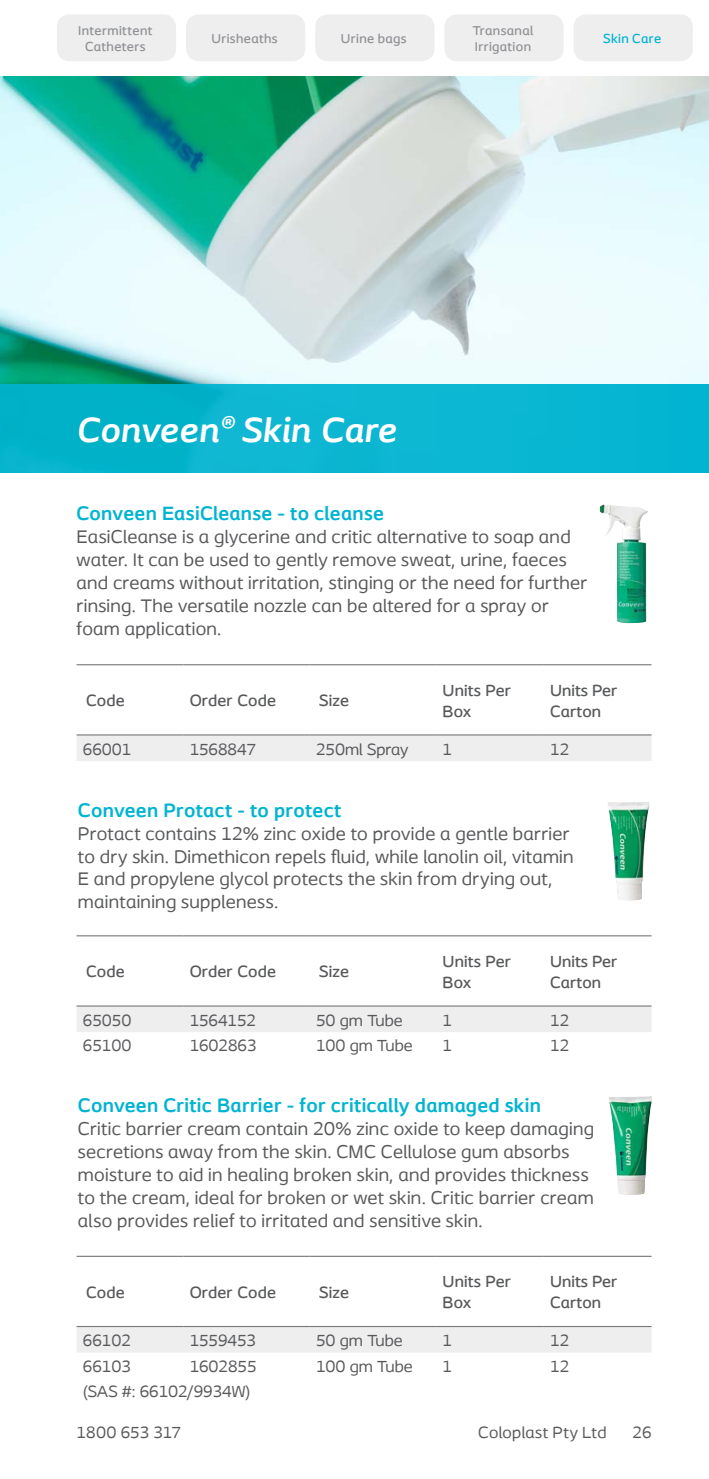
<style>
.page{position:relative;width:709px;height:1479px;background:#fff}
.page>*{position:absolute;margin:0;border:0;box-sizing:border-box;transform-origin:0 0}
.t1{font:italic 700 36px "Coloplast";letter-spacing:.01em;color:#fff}
.t2{font:700 20.25px "Coloplast";letter-spacing:.015em;color:#00b4d1}
.t3{font:19.12px/22.9px "Coloplast";letter-spacing:.015em;color:#58595b}
.t4{font:16.88px "Coloplast";color:#58595b}
.t5{font:500 16.88px/21.4px "Coloplast";letter-spacing:.01em;color:#58595b}
.t6{font:16.88px "Coloplast";letter-spacing:.02em;color:#58595b}
.t7{font:500 13.5px/16.2px "Coloplast";letter-spacing:.03em;color:#8f9194}
.t8{font:500 13.5px "Coloplast";letter-spacing:.03em;color:#00b4d1}
.s1{font-size:27px}
</style>
<div class="page">
<div style="left:186px;top:14px;width:119px;height:47px;background:#eeeeef;border-radius:13px"></div>
<div style="left:315px;top:14px;width:119px;height:47px;background:#eeeeef;border-radius:13px"></div>
<div style="left:444px;top:14px;width:119px;height:47px;background:#eeeeef;border-radius:13px"></div>
<div style="left:573px;top:14px;width:120px;height:47px;background:#eeeeef;border-radius:13px"></div>
<div style="left:57px;top:14px;width:119px;height:47px;background:#eeeeef;border-radius:13px"></div>
<img style="left:0;top:77px;width:709px;height:307px">
<div style="left:0;top:384px;width:709px;height:88px;background:#09b6d2"></div>
<div style="left:77px;top:735px;width:574px;height:26px;background:#eeeeef"></div>
<hr style="left:436px;top:664px;width:108px;height:1px;background:#77787b">
<hr style="left:544px;top:664px;width:107px;height:1px;background:#77787b">
<hr style="left:436px;top:734px;width:108px;height:1px;background:#77787b">
<hr style="left:544px;top:734px;width:107px;height:1px;background:#77787b">
<hr style="left:77px;top:664px;width:106px;height:1px;background:#77787b">
<hr style="left:183px;top:664px;width:127px;height:1px;background:#77787b">
<hr style="left:310px;top:664px;width:126px;height:1px;background:#77787b">
<hr style="left:77px;top:734px;width:106px;height:1px;background:#77787b">
<hr style="left:183px;top:734px;width:127px;height:1px;background:#77787b">
<hr style="left:310px;top:734px;width:126px;height:1px;background:#77787b">
<div style="left:77px;top:1006px;width:574px;height:26px;background:#eeeeef"></div>
<hr style="left:436px;top:935px;width:108px;height:1px;background:#77787b">
<hr style="left:544px;top:935px;width:107px;height:1px;background:#77787b">
<hr style="left:436px;top:1005px;width:108px;height:1px;background:#77787b">
<hr style="left:544px;top:1005px;width:107px;height:1px;background:#77787b">
<hr style="left:77px;top:935px;width:106px;height:1px;background:#77787b">
<hr style="left:183px;top:935px;width:127px;height:1px;background:#77787b">
<hr style="left:310px;top:935px;width:126px;height:1px;background:#77787b">
<hr style="left:77px;top:1005px;width:106px;height:1px;background:#77787b">
<hr style="left:183px;top:1005px;width:127px;height:1px;background:#77787b">
<hr style="left:310px;top:1005px;width:126px;height:1px;background:#77787b">
<svg style="left:77px;top:1326px;width:574px;height:26px;background:#e8e9ea"></svg>
<hr style="left:436px;top:1255px;width:108px;height:1px;background:#77787b">
<hr style="left:544px;top:1255px;width:107px;height:1px;background:#77787b">
<hr style="left:436px;top:1325px;width:108px;height:1px;background:#77787b">
<hr style="left:544px;top:1325px;width:107px;height:1px;background:#77787b">
<hr style="left:77px;top:1255px;width:106px;height:1px;background:#77787b">
<hr style="left:183px;top:1255px;width:127px;height:1px;background:#77787b">
<hr style="left:310px;top:1255px;width:126px;height:1px;background:#77787b">
<hr style="left:77px;top:1325px;width:106px;height:1px;background:#77787b">
<hr style="left:183px;top:1325px;width:127px;height:1px;background:#77787b">
<hr style="left:310px;top:1325px;width:126px;height:1px;background:#77787b">
<img style="left:599px;top:504px;width:47px;height:119px">
<img style="left:608px;top:802px;width:40px;height:98px">
<img style="left:609px;top:1096px;width:42px;height:83px">
<p class="t7" style="left:78px;top:22px;width:76px;text-align:center">Intermittent<br>Catheters</p>
<p class="t7" style="left:211px;top:30px;width:68px">Urisheaths</p>
<p class="t7" style="left:341px;top:30px;width:67px">Urine bags</p>
<p class="t7" style="left:473px;top:22px;width:62px">Transanal<br>Irrigation</p>
<p class="t8" style="left:603px;top:30px;width:60px">Skin Care</p>
<h1 class="t1" style="left:77px;top:408px;width:321px">Conveen<span class="s1">®</span> Skin Care</h1>
<p class="t2" style="left:77px;top:501px;width:309px">Conveen EasiCleanse - to cleanse</p>
<p class="t3" style="left:77px;top:524px;width:512px">EasiCleanse is a glycerine and critic alternative to soap and water. It can be used to gently remove sweat, urine, faeces and creams without irritation, stinging or the need for further rinsing. The versatile nozzle can be altered for a spray or foam application.</p>
<p class="t5" style="left:86px;top:689px;width:40px">Code</p>
<p class="t5" style="left:190px;top:689px;width:88px">Order Code</p>
<p class="t5" style="left:319px;top:689px;width:31px">Size</p>
<p class="t5" style="left:442px;top:679px;width:70px">Units Per<br>Box</p>
<p class="t5" style="left:550px;top:679px;width:69px">Units Per<br>Carton</p>
<p class="t4" style="left:83px;top:739px;width:50px">66001</p>
<p class="t4" style="left:190px;top:739px;width:68px">1568847</p>
<p class="t4" style="left:316px;top:739px;width:94px">250ml Spray</p>
<p class="t4" style="left:442px;top:739px;width:11px">1</p>
<p class="t4" style="left:550px;top:739px;width:20px">12</p>
<p class="t2" style="left:78px;top:797px;width:265px">Conveen Protact - to protect</p>
<p class="t3" style="left:78px;top:821px;width:497px">Protact contains 12% zinc oxide to provide a gentle barrier to dry skin. Dimethicon repels fluid, while lanolin oil, vitamin E and propylene glycol protects the skin from drying out, maintaining suppleness.</p>
<p class="t5" style="left:86px;top:960px;width:40px">Code</p>
<p class="t5" style="left:190px;top:960px;width:88px">Order Code</p>
<p class="t5" style="left:319px;top:960px;width:31px">Size</p>
<p class="t5" style="left:442px;top:950px;width:70px">Units Per<br>Box</p>
<p class="t5" style="left:550px;top:950px;width:69px">Units Per<br>Carton</p>
<p class="t4" style="left:83px;top:1010px;width:50px">65050</p>
<p class="t4" style="left:190px;top:1010px;width:68px">1564152</p>
<p class="t4" style="left:316px;top:1010px;width:88px">50 gm Tube</p>
<p class="t4" style="left:442px;top:1010px;width:11px">1</p>
<p class="t4" style="left:550px;top:1010px;width:20px">12</p>
<p class="t4" style="left:83px;top:1035px;width:50px">65100</p>
<p class="t4" style="left:190px;top:1035px;width:68px">1602863</p>
<p class="t4" style="left:316px;top:1035px;width:98px">100 gm Tube</p>
<p class="t4" style="left:442px;top:1035px;width:11px">1</p>
<p class="t4" style="left:550px;top:1035px;width:20px">12</p>
<p class="t2" style="left:78px;top:1092px;width:464px">Conveen Critic Barrier - for critically damaged skin</p>
<p class="t3" style="left:78px;top:1116px;width:517px">Critic barrier cream contain 20% zinc oxide to keep damaging secretions away from the skin. CMC Cellulose gum absorbs moisture to aid in healing broken skin, and provides thickness to the cream, ideal for broken or wet skin. Critic barrier cream also provides relief to irritated and sensitive skin.</p>
<p class="t5" style="left:86px;top:1281px;width:40px">Code</p>
<p class="t5" style="left:190px;top:1281px;width:88px">Order Code</p>
<p class="t5" style="left:319px;top:1281px;width:31px">Size</p>
<p class="t5" style="left:442px;top:1270px;width:70px">Units Per<br>Box</p>
<p class="t5" style="left:550px;top:1270px;width:69px">Units Per<br>Carton</p>
<p class="t4" style="left:83px;top:1330px;width:49px">66102</p>
<p class="t4" style="left:190px;top:1330px;width:68px">1559453</p>
<p class="t4" style="left:316px;top:1330px;width:88px">50 gm Tube</p>
<p class="t4" style="left:442px;top:1330px;width:11px">1</p>
<p class="t4" style="left:550px;top:1330px;width:20px">12</p>
<p class="t4" style="left:83px;top:1355px;width:49px">66103</p>
<p class="t4" style="left:190px;top:1355px;width:68px">1602855</p>
<p class="t4" style="left:316px;top:1355px;width:98px">100 gm Tube</p>
<p class="t4" style="left:442px;top:1355px;width:11px">1</p>
<p class="t4" style="left:550px;top:1355px;width:20px">12</p>
<p class="t4" style="left:83px;top:1381px;width:169px">(SAS #: 66102/9934W)</p>
<p class="t4" style="left:77px;top:1422px;width:106px">1800 653 317</p>
<p class="t6" style="left:478px;top:1422px;width:130px">Coloplast Pty Ltd</p>
<p class="t4" style="left:632px;top:1422px;width:20px">26</p>
</div>
